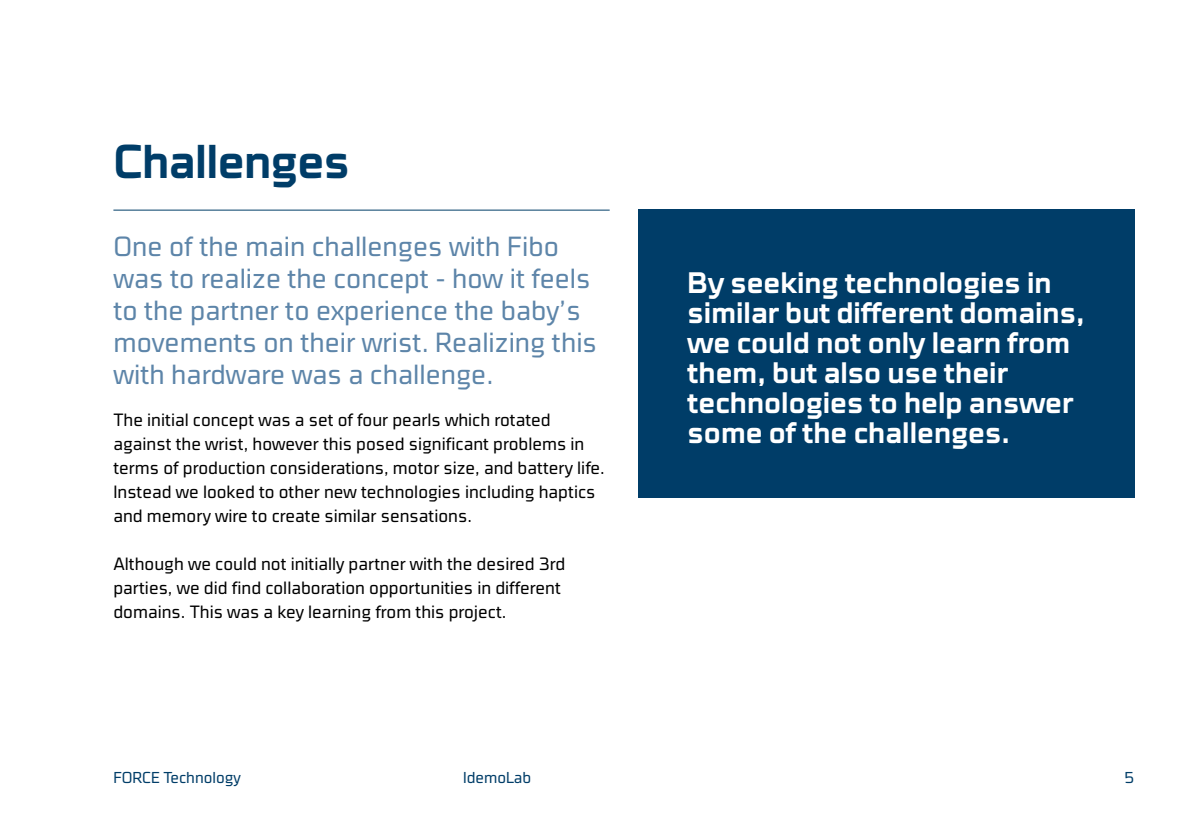
<style>
.page{position:relative;width:1191px;height:840px;background:#fff}
.page>*{position:absolute;margin:0;border:0;box-sizing:border-box;transform-origin:0 0}
.t1{font:700 48px "Cube OT";letter-spacing:-.015em;color:#003d68}
.t2{font:700 30px/30px "Cube OT";color:#fff}
.t3{font:300 condensed 28px/32px "Cube OT";color:#5d85a9}
.t4{font:300 condensed 18px/24px "Cube OT";color:#000}
.t5{font:300 condensed 16px "Cube OT";color:#003d68}
</style>
<div class="page">
<hr style="left:113px;top:209px;width:496px;height:1px;background:#003d68">
<div style="left:638px;top:209px;width:496px;height:288px;background:#003d68"></div>
<h1 class="t1" style="left:113px;top:133px;width:238px">Challenges</h1>
<h3 class="t3" style="left:113px;top:230px;width:485px">One of the main challenges with Fibo was to realize the concept - how it feels to the partner to experience the baby’s movements on their wrist. Realizing this with hardware was a challenge.</h3>
<p class="t4" style="left:113px;top:407px;width:493px">The initial concept was a set of four pearls which rotated against the wrist, however this posed significant problems in terms of production considerations, motor size, and battery life.<br>Instead we looked to other new technologies including haptics and memory wire to create similar sensations.</p>
<p class="t4" style="left:113px;top:551px;width:453px">Although we could not initially partner with the desired 3rd parties, we did find collaboration opportunities in different domains. This was a key learning from this project.</p>
<h2 class="t2" style="left:687px;top:267px;width:398px">By seeking technologies in similar but different domains, we could not only learn from them, but also use their technologies to help answer some of the challenges.</h2>
<p class="t5" style="left:113px;top:768px;width:129px">FORCE Technology</p>
<p class="t5" style="left:463px;top:768px;width:70px">IdemoLab</p>
<p class="t5" style="left:1124px;top:768px;width:11px">5</p>
</div>
